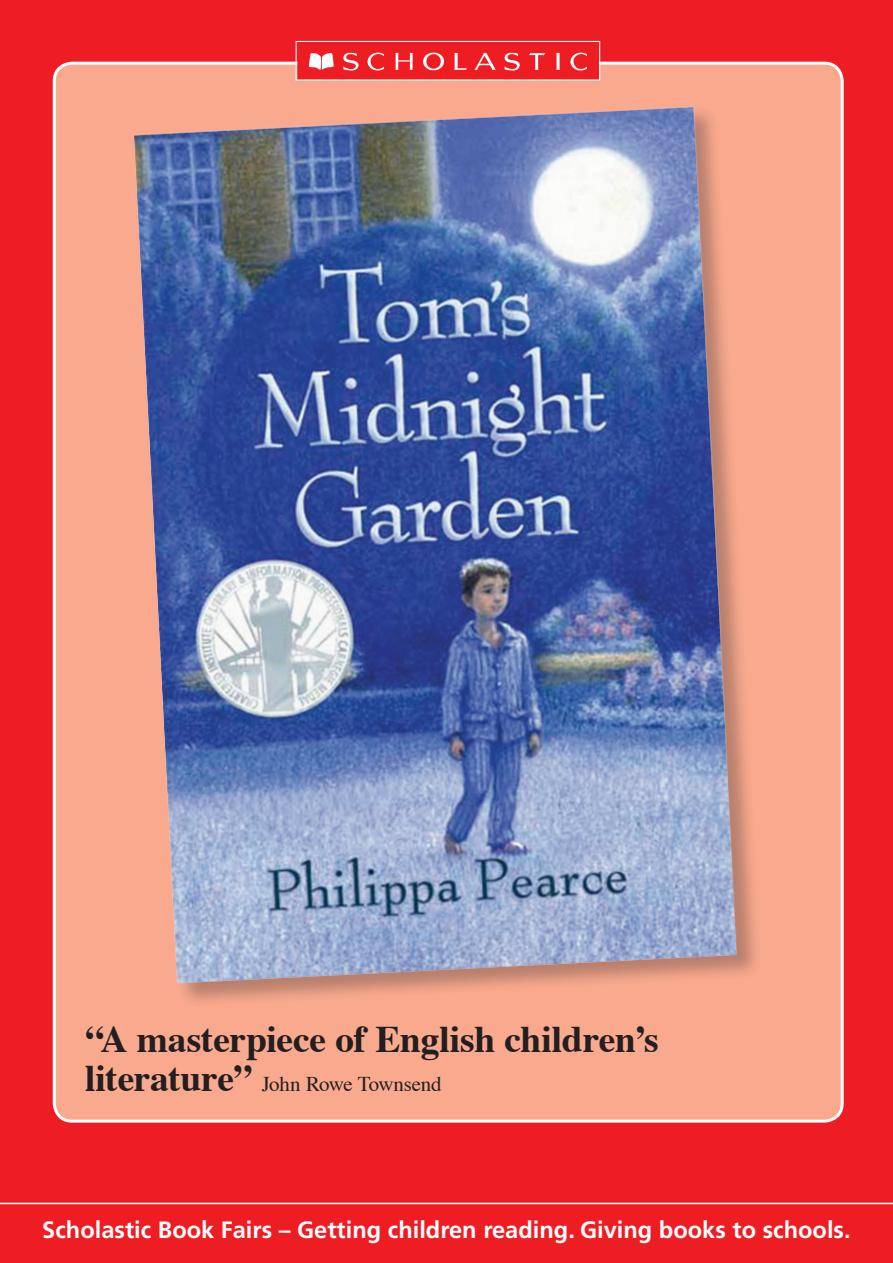
<style>
.page{position:relative;width:893px;height:1263px;background:#ee1d23}
.page>*{position:absolute;margin:0;border:0;box-sizing:border-box;transform-origin:0 0}
.t1{font:700 37.5px "Times";letter-spacing:-.01em;color:#231f20}
.t2{font:700 23.7px "Frutiger CE";color:#fff}
.t3{font:21px "Times";letter-spacing:-.015em;color:#231f20}
.s1{font-weight:700;font-size:37.5px}
</style>
<div class="page">
<div style="left:54px;top:63px;width:788px;height:1058px;background:#f8a98e;border-radius:18px"></div>
<svg style="left:0;top:1203px;width:893px;height:2px;background:#f8a6a8"></svg>
<div style="left:133px;top:104px;width:760px;height:1086px;background:#231f20;opacity:.3"></div>
<img style="left:112px;top:40px;width:705px;height:1029px">
<h1 class="t1" style="left:85px;top:1003px;width:575px">“A masterpiece of English children’s</h1>
<p class="t3" style="left:85px;top:1064px;width:358px"><span class="s1">literature”</span> John Rowe Townsend</p>
<p class="t2" style="left:42px;top:1215px;width:810px">Scholastic Book Fairs – Getting children reading. Giving books to schools.</p>
</div>
